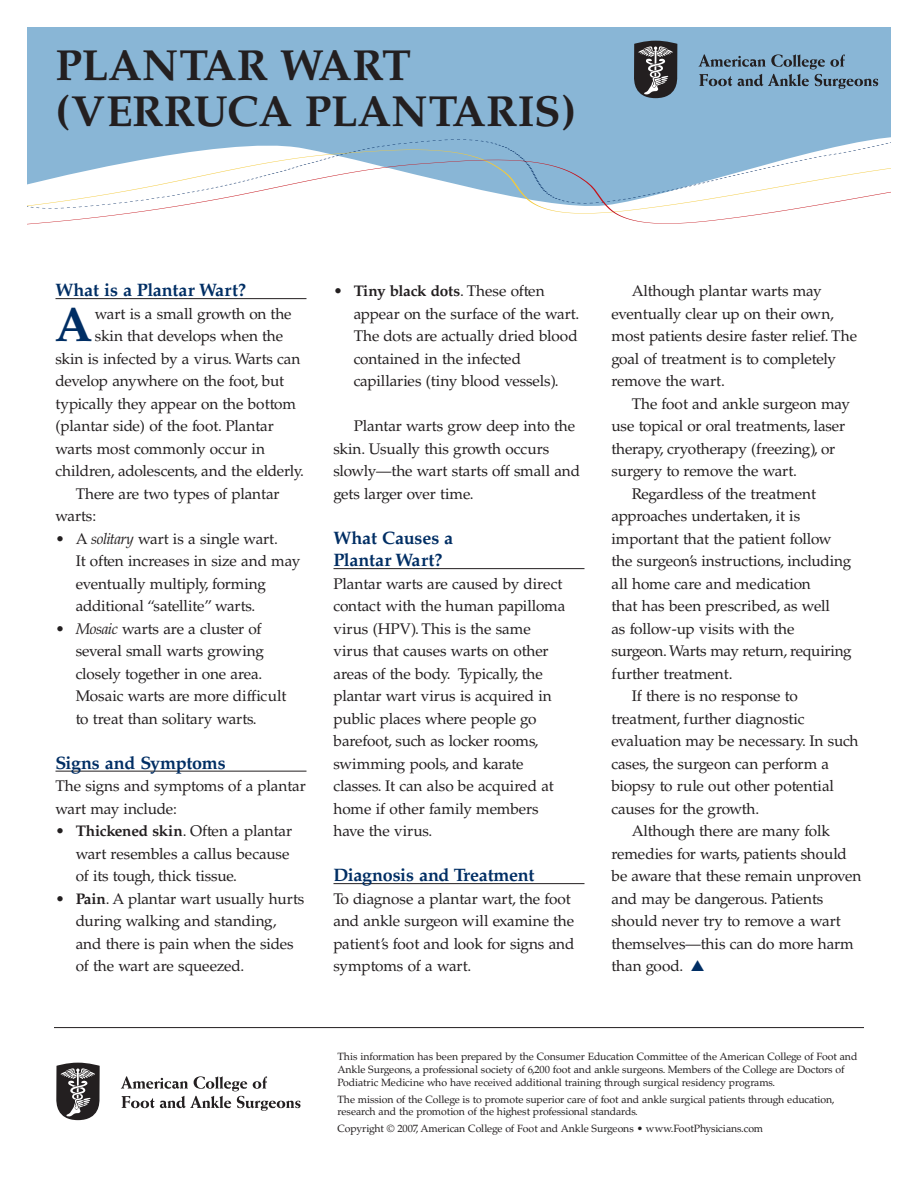
<style>
.page{position:relative;width:918px;height:1188px;background:#fff}
.page>*{position:absolute;margin:0;border:0;box-sizing:border-box;transform-origin:0 0}
.t1{font:700 48.6px "Palatino";color:#002e64}
.t2{font:700 43.5px/46.5px "Palatino";letter-spacing:-.005em;color:#231f20}
.t3{font:700 18px/22.5px "Palatino";letter-spacing:-.01em;color:#002e64}
.t4{font:15.3px/22.5px "Palatino";letter-spacing:-.01em;color:#231f20}
.t5{font:10.5px/12.8px "Palatino";letter-spacing:-.01em;color:#231f20}
.s1{font-style:italic}
.s2{font-weight:700}
.s3{color:#002e64}
</style>
<div class="page">
<div style="left:27px;top:27px;width:864px;height:100px;background:#89b6d6"></div>
<div style="left:27px;top:127px;width:864px;height:10px;background:#89b6d6"></div>
<div style="left:27px;top:137px;width:864px;height:10px;background:#89b6d6"></div>
<svg style="left:27px;top:147px;width:864px;height:78px"></svg>
<hr style="left:56px;top:298px;width:250px;height:1px;background:#231f20">
<hr style="left:56px;top:771px;width:250px;height:1px;background:#231f20">
<hr style="left:333px;top:568px;width:252px;height:1px;background:#231f20">
<hr style="left:333px;top:883px;width:252px;height:1px;background:#231f20">
<svg style="left:699px;top:54px;width:179px;height:35px;background:#7497b1"></svg>
<svg style="left:634px;top:41px;width:44px;height:57px;background:#525357"></svg>
<svg style="left:121px;top:1076px;width:179px;height:35px"></svg>
<svg style="left:56px;top:1063px;width:44px;height:57px;background:#5d5a5b"></svg>
<hr style="left:54px;top:1027px;width:810px;height:1px;background:#231f20">
<h2 class="t2" style="left:56px;top:46px;width:522px">PLANTAR WART (VERRUCA PLANTARIS)</h2>
<p class="t3" style="left:56px;top:281px;width:192px">What is a Plantar Wart?</p>
<h1 class="t1" style="left:55px;top:306px;width:39px">A</h1>
<p class="t4" style="left:95px;top:304px;width:198px">wart is a small growth on the</p>
<p class="t4" style="left:95px;top:326px;width:190px">skin that develops when the</p>
<p class="t4" style="left:55px;top:349px;width:246px">skin is infected by a virus. Warts can</p>
<p class="t4" style="left:55px;top:371px;width:230px">develop anywhere on the foot, but</p>
<p class="t4" style="left:55px;top:394px;width:242px">typically they appear on the bottom</p>
<p class="t4" style="left:55px;top:416px;width:220px">(plantar side) of the foot. Plantar</p>
<p class="t4" style="left:55px;top:439px;width:211px">warts most commonly occur in</p>
<p class="t4" style="left:55px;top:461px;width:250px">children, adolescents, and the elderly.</p>
<p class="t4" style="left:76px;top:484px;width:205px">There are two types of plantar</p>
<p class="t4" style="left:56px;top:506px;width:42px">warts:</p>
<p class="t4" style="left:76px;top:529px;width:226px;text-indent:-20px">• A <span class="s1">solitary</span> wart is a single wart.<br>It often increases in size and may eventually multiply, forming additional “satellite” warts.</p>
<p class="t4" style="left:76px;top:619px;width:212px;text-indent:-20px">• <span class="s1">Mosaic</span> warts are a cluster of several small warts growing closely together in one area.<br>Mosaic warts are more difficult to treat than solitary warts.</p>
<p class="t3" style="left:56px;top:753px;width:172px">Signs and Symptoms</p>
<p class="t4" style="left:56px;top:776px;width:252px">The signs and symptoms of a plantar wart may include:</p>
<p class="t4" style="left:76px;top:821px;width:218px;text-indent:-20px">• <span class="s2">Thickened skin</span>. Often a plantar wart resembles a callus because of its tough, thick tissue.</p>
<p class="t4" style="left:76px;top:889px;width:230px;text-indent:-20px">• <span class="s2">Pain</span>. A plantar wart usually hurts during walking and standing, and there is pain when the sides of the wart are squeezed.</p>
<p class="t4" style="left:354px;top:281px;width:227px;text-indent:-20px">• <span class="s2">Tiny black dots</span>. These often appear on the surface of the wart.<br>The dots are actually dried blood contained in the infected capillaries (tiny blood vessels).</p>
<p class="t4" style="left:334px;top:416px;width:248px;text-indent:20px">Plantar warts grow deep into the skin. Usually this growth occurs slowly—the wart starts off small and gets larger over time.</p>
<p class="t3" style="left:334px;top:528px;width:121px">What Causes a<br>Plantar Wart?</p>
<p class="t4" style="left:334px;top:574px;width:233px">Plantar warts are caused by direct contact with the human papilloma virus (HPV). This is the same virus that causes warts on other areas of the body. Typically, the plantar wart virus is acquired in public places where people go barefoot, such as locker rooms, swimming pools, and karate classes. It can also be acquired at home if other family members have the virus.</p>
<p class="t3" style="left:334px;top:866px;width:203px">Diagnosis and Treatment</p>
<p class="t4" style="left:334px;top:889px;width:243px">To diagnose a plantar wart, the foot and ankle surgeon will examine the patient’s foot and look for signs and symptoms of a wart.</p>
<p class="t4" style="left:612px;top:281px;width:247px;text-indent:20px">Although plantar warts may eventually clear up on their own, most patients desire faster relief. The goal of treatment is to completely remove the wart.</p>
<p class="t4" style="left:632px;top:394px;width:220px">The foot and ankle surgeon may</p>
<p class="t4" style="left:612px;top:416px;width:235px">use topical or oral treatments, laser</p>
<p class="t4" style="left:612px;top:439px;width:225px">therapy, cryotherapy (freezing), or</p>
<p class="t4" style="left:612px;top:461px;width:187px">surgery to remove the wart.</p>
<p class="t4" style="left:632px;top:484px;width:186px">Regardless of the treatment</p>
<p class="t4" style="left:612px;top:506px;width:190px">approaches undertaken, it is</p>
<p class="t4" style="left:612px;top:529px;width:222px">important that the patient follow</p>
<p class="t4" style="left:612px;top:551px;width:241px">the surgeon’s instructions, including</p>
<p class="t4" style="left:612px;top:574px;width:201px">all home care and medication</p>
<p class="t4" style="left:612px;top:596px;width:220px">that has been prescribed, as well</p>
<p class="t4" style="left:612px;top:619px;width:185px">as follow-up visits with the</p>
<p class="t4" style="left:612px;top:641px;width:242px">surgeon. Warts may return, requiring</p>
<p class="t4" style="left:612px;top:664px;width:123px">further treatment.</p>
<p class="t4" style="left:632px;top:686px;width:168px">If there is no response to</p>
<p class="t4" style="left:612px;top:709px;width:195px">treatment, further diagnostic</p>
<p class="t4" style="left:612px;top:731px;width:249px">evaluation may be necessary. In such</p>
<p class="t4" style="left:612px;top:754px;width:219px">cases, the surgeon can perform a</p>
<p class="t4" style="left:612px;top:776px;width:224px">biopsy to rule out other potential</p>
<p class="t4" style="left:612px;top:799px;width:149px">causes for the growth.</p>
<p class="t4" style="left:632px;top:821px;width:200px">Although there are many folk</p>
<p class="t4" style="left:612px;top:844px;width:237px">remedies for warts, patients should</p>
<p class="t4" style="left:612px;top:866px;width:251px">be aware that these remain unproven</p>
<p class="t4" style="left:612px;top:889px;width:214px">and may be dangerous. Patients</p>
<p class="t4" style="left:612px;top:911px;width:231px">should never try to remove a wart</p>
<p class="t4" style="left:612px;top:934px;width:244px">themselves—this can do more harm</p>
<p class="t4" style="left:612px;top:956px;width:95px">than good. <span class="s3">▲</span></p>
<p class="t5" style="left:338px;top:1051px;width:521px">This information has been prepared by the Consumer Education Committee of the American College of Foot and<br>Ankle Surgeons, a professional society of 6,200 foot and ankle surgeons. Members of the College are Doctors of<br>Podiatric Medicine who have received additional training through surgical residency programs.</p>
<p class="t5" style="left:338px;top:1094px;width:499px">The mission of the College is to promote superior care of foot and ankle surgical patients through education, research and the promotion of the highest professional standards.</p>
<p class="t5" style="left:338px;top:1124px;width:427px">Copyright © 2007, American College of Foot and Ankle Surgeons • www.FootPhysicians.com</p>
</div>
